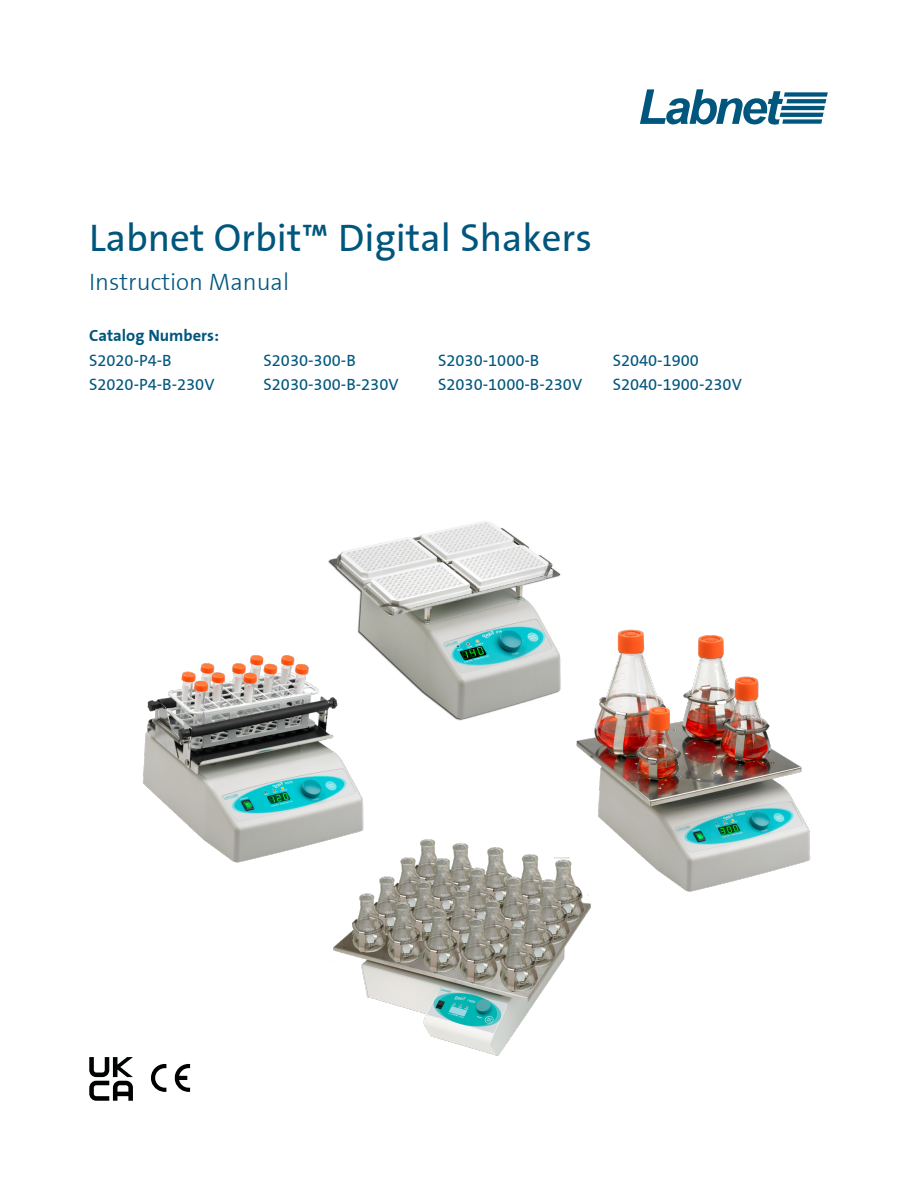
<style>
.page{position:relative;width:918px;height:1188px;background:#fff}
.page>*{position:absolute;margin:0;border:0;box-sizing:border-box;transform-origin:0 0}
.Cover__product_name{font:39px "Corning Sans";color:#00567d}
.Cover__Instruction_M{font:300 24px "Corning Sans";color:#00567d}
.Cover__Catalog_Numbe{font:16.5px "Corning Sans";color:#00567d}
.Cover__Catalog_Numbe-2{font:700 16.5px "Corning Sans";color:#00567d}
</style>
<div class="page">
<svg style="left:640px;top:89px;width:188px;height:36px"></svg>
<svg style="left:151px;top:1064px;width:39px;height:28px"></svg>
<svg style="left:89px;top:1057px;width:44px;height:44px"></svg>
<img style="left:328px;top:521px;width:233px;height:200px">
<img style="left:143px;top:649px;width:226px;height:214px">
<img style="left:560px;top:611px;width:251px;height:281px">
<img style="left:330px;top:831px;width:262px;height:225px">
<p class="Cover__product_name" style="left:89px;top:215px;width:504px">Labnet Orbit™ Digital Shakers</p>
<p class="Cover__Instruction_M" style="left:89px;top:268px;width:202px">Instruction Manual</p>
<p class="Cover__Catalog_Numbe-2" style="left:89px;top:326px;width:131px">Catalog Numbers:</p>
<p class="Cover__Catalog_Numbe" style="left:89px;top:350px;width:84px">S2020-P4-B</p>
<p class="Cover__Catalog_Numbe" style="left:89px;top:374px;width:127px">S2020-P4-B-230V</p>
<p class="Cover__Catalog_Numbe" style="left:264px;top:350px;width:94px">S2030-300-B</p>
<p class="Cover__Catalog_Numbe" style="left:264px;top:374px;width:136px">S2030-300-B-230V</p>
<p class="Cover__Catalog_Numbe" style="left:438px;top:350px;width:103px">S2030-1000-B</p>
<p class="Cover__Catalog_Numbe" style="left:438px;top:374px;width:146px">S2030-1000-B-230V</p>
<p class="Cover__Catalog_Numbe" style="left:613px;top:350px;width:88px">S2040-1900</p>
<p class="Cover__Catalog_Numbe" style="left:613px;top:374px;width:131px">S2040-1900-230V</p>
</div>
